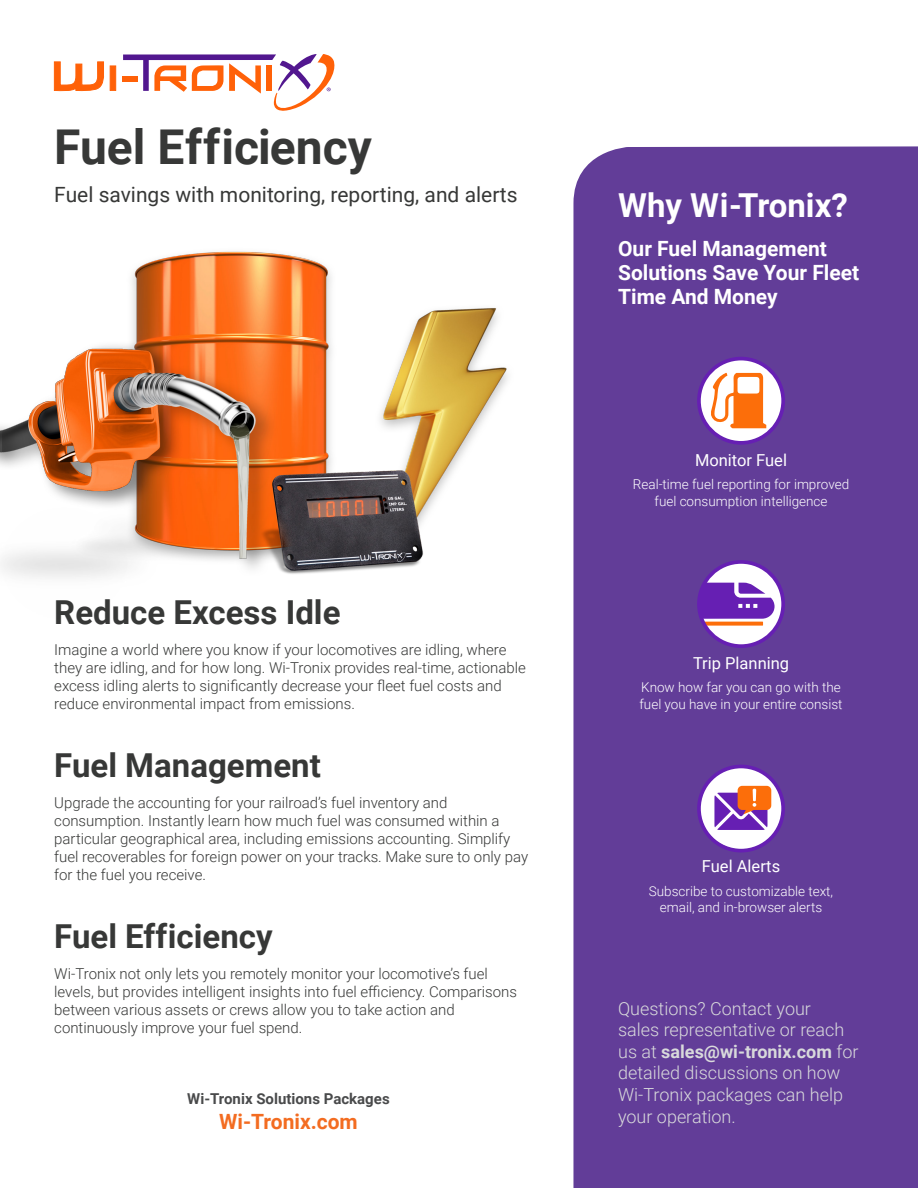
<style>
.page{position:relative;width:918px;height:1188px;background:#fff}
.page>*{position:absolute;margin:0;border:0;box-sizing:border-box;transform-origin:0 0}
.Headline{font:700 48px "Roboto";color:#373837}
.Headline-2{font:700 33px "Roboto";color:#373837}
.Headline-3{font:700 33px "Roboto";color:#fff}
.Headline-4{font:700 21px/24px "Roboto";color:#fff}
.t1{font:21px "Roboto";color:#373837}
.t2{font:700 21px "Roboto";color:#f36c21}
.t3{font:300 18px/21.6px "Roboto";color:#d8d9db}
.Subhead{font:16.5px "Roboto";color:#fff}
.t4{font:300 15px/18px "Roboto";color:#373837}
.t5{font:700 15px "Roboto";color:#494a4b}
.Subhead-2{font:300 13.5px "Roboto";color:#fff}
.s1{font-weight:700}
</style>
<div class="page">
<div style="left:573px;top:146px;width:345px;height:1042px;background:#623d98"></div>
<svg style="left:693px;top:560px;width:92px;height:88px"></svg>
<svg style="left:697px;top:357px;width:88px;height:88px"></svg>
<div style="left:700px;top:766px;width:83px;height:83px;background:#fff;border-radius:50%"></div>
<div style="left:697px;top:765px;width:88px;height:87px;border:4px solid #661fb3;border-radius:50%"></div>
<svg style="left:714px;top:786px;width:57px;height:44px"></svg>
<img style="left:0;top:251px;width:508px;height:327px">
<svg style="left:54px;top:61px;width:50px;height:31px"></svg>
<svg style="left:110px;top:66px;width:6px;height:25px"></svg>
<div style="left:122px;top:76px;width:16px;height:6px;background:#ff6108"></div>
<svg style="left:123px;top:54px;width:212px;height:57px"></svg>
<p class="Headline" style="left:54px;top:113px;width:319px">Fuel Efficiency</p>
<p class="t1" style="left:54px;top:180px;width:465px">Fuel savings with monitoring, reporting, and alerts</p>
<p class="Headline-2" style="left:54px;top:589px;width:288px">Reduce Excess Idle</p>
<p class="t4" style="left:54px;top:640px;width:473px">Imagine a world where you know if your locomotives are idling, where they are idling, and for how long. Wi-Tronix provides real-time, actionable excess idling alerts to significantly decrease your fleet fuel costs and reduce environmental impact from emissions.</p>
<p class="Headline-2" style="left:54px;top:742px;width:268px">Fuel Management</p>
<p class="t4" style="left:54px;top:793px;width:475px">Upgrade the accounting for your railroad’s fuel inventory and consumption. Instantly learn how much fuel was consumed within a particular geographical area, including emissions accounting. Simplify fuel recoverables for foreign power on your tracks. Make sure to only pay for the fuel you receive.</p>
<p class="Headline-2" style="left:54px;top:913px;width:220px">Fuel Efficiency</p>
<p class="t4" style="left:54px;top:964px;width:464px">Wi-Tronix not only lets you remotely monitor your locomotive’s fuel levels, but provides intelligent insights into fuel efficiency. Comparisons between various assets or crews allow you to take action and continuously improve your fuel spend.</p>
<p class="t5" style="left:187px;top:1088px;width:204px">Wi-Tronix Solutions Packages</p>
<p class="t2" style="left:219px;top:1107px;width:140px">Wi-Tronix.com</p>
<p class="Headline-3" style="left:618px;top:182px;width:231px">Why Wi-Tronix?</p>
<p class="Headline-4" style="left:618px;top:236px;width:243px">Our Fuel Management<br>Solutions Save Your Fleet<br>Time And Money</p>
<p class="Subhead" style="left:695px;top:448px;width:94px">Monitor Fuel</p>
<p class="Subhead-2" style="left:633px;top:475px;width:218px">Real-time fuel reporting for improved</p>
<p class="Subhead-2" style="left:655px;top:491px;width:175px">fuel consumption intelligence</p>
<p class="Subhead" style="left:693px;top:652px;width:98px">Trip Planning</p>
<p class="Subhead-2" style="left:641px;top:678px;width:201px">Know how far you can go with the</p>
<p class="Subhead-2" style="left:639px;top:695px;width:205px">fuel you have in your entire consist</p>
<p class="Subhead" style="left:702px;top:855px;width:80px">Fuel Alerts</p>
<p class="Subhead-2" style="left:649px;top:881px;width:186px">Subscribe to customizable text,</p>
<p class="Subhead-2" style="left:660px;top:898px;width:164px">email, and in-browser alerts</p>
<p class="t3" style="left:618px;top:997px;width:242px">Questions? Contact your<br>sales representative or reach us at <span class="s1">sales@wi-tronix.com</span> for detailed discussions on how<br>Wi-Tronix packages can help your operation.</p>
</div>
